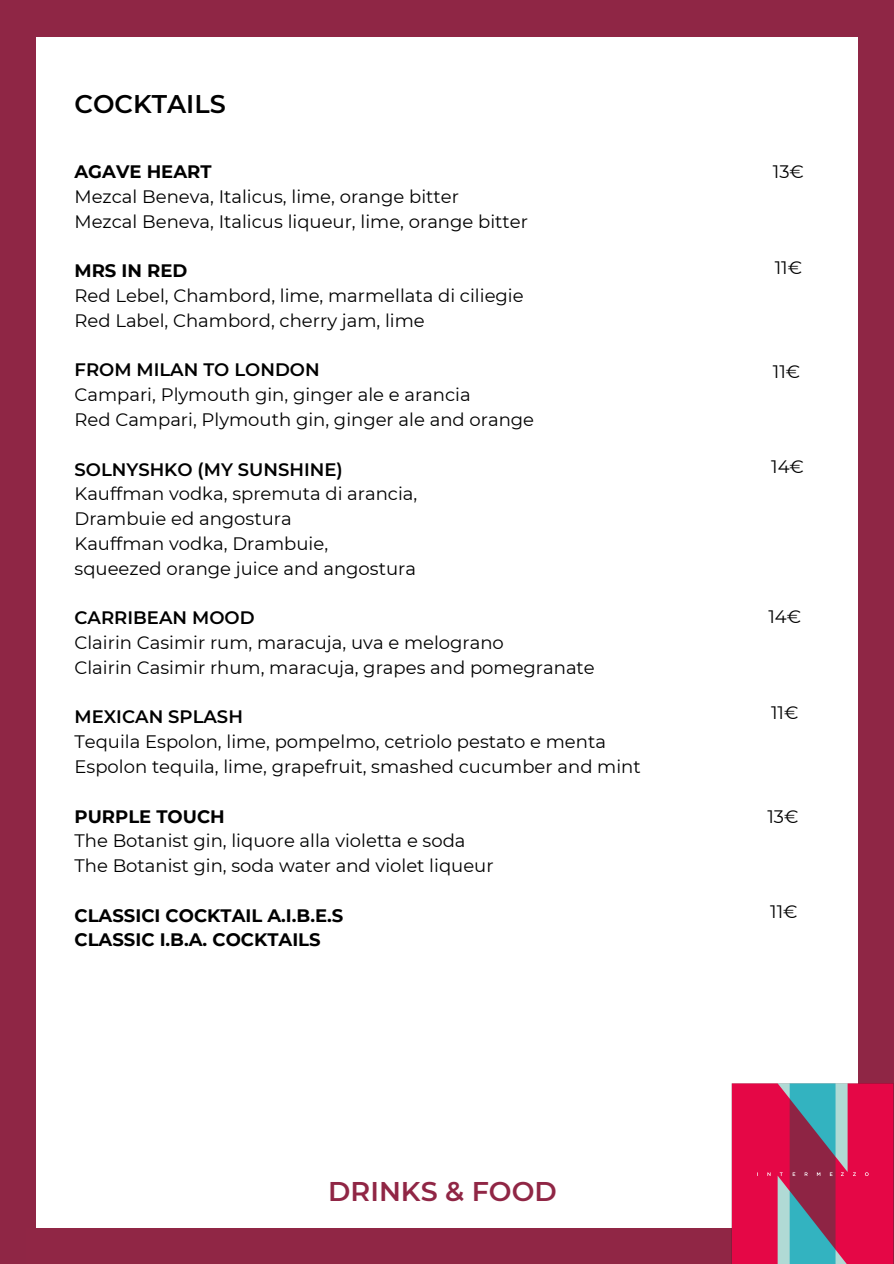
<style>
.page{position:relative;width:894px;height:1264px;background:#fff}
.page>*{position:absolute;margin:0;border:0;box-sizing:border-box;transform-origin:0 0}
.t1{font:600 27px "Montserrat";color:#902645}
.t2{font:600 25.5px "Montserrat";color:#000}
.t3{font:18px "Montserrat";color:#000}
.t4{font:700 18px "Montserrat";color:#000}
.t5{font:600 18px "Montserrat";color:#000}
</style>
<div class="page">
<div style="left:0;top:0;width:893px;height:36px;background:#8f2645"></div>
<div style="left:0;top:0;width:36px;height:1263px;background:#8f2645"></div>
<div style="left:858px;top:0;width:35px;height:1263px;background:#8f2645"></div>
<div style="left:27px;top:1228px;width:866px;height:35px;background:#902645"></div>
<img style="left:731px;top:1083px;width:162px;height:180px">
<p class="t2" style="left:74px;top:88px;width:153px">COCKTAILS</p>
<p class="t4" style="left:74px;top:161px;width:138px">AGAVE HEART</p>
<p class="t3" style="left:74px;top:185px;width:386px">Mezcal Beneva, Italicus, lime, orange bitter</p>
<p class="t3" style="left:74px;top:210px;width:455px">Mezcal Beneva, Italicus liqueur, lime, orange bitter</p>
<p class="t4" style="left:74px;top:260px;width:114px">MRS IN RED</p>
<p class="t3" style="left:74px;top:285px;width:450px">Red Lebel, Chambord, lime, marmellata di ciliegie</p>
<p class="t3" style="left:74px;top:309px;width:351px">Red Label, Chambord, cherry jam, lime</p>
<p class="t5" style="left:74px;top:359px;width:246px">FROM MILAN TO LONDON</p>
<p class="t3" style="left:74px;top:384px;width:397px">Campari, Plymouth gin, ginger ale e arancia</p>
<p class="t3" style="left:74px;top:408px;width:461px">Red Campari, Plymouth gin, ginger ale and orange</p>
<p class="t5" style="left:74px;top:458px;width:270px">SOLNYSHKO (MY SUNSHINE)</p>
<p class="t3" style="left:74px;top:483px;width:344px">Kauffman vodka, spremuta di arancia,</p>
<p class="t3" style="left:74px;top:507px;width:219px">Drambuie ed angostura</p>
<p class="t3" style="left:74px;top:532px;width:255px">Kauffman vodka, Drambuie,</p>
<p class="t3" style="left:74px;top:557px;width:343px">squeezed orange juice and angostura</p>
<p class="t5" style="left:74px;top:607px;width:181px">CARRIBEAN MOOD</p>
<p class="t3" style="left:74px;top:631px;width:431px">Clairin Casimir rum, maracuja, uva e melograno</p>
<p class="t3" style="left:74px;top:656px;width:521px">Clairin Casimir rhum, maracuja, grapes and pomegranate</p>
<p class="t5" style="left:74px;top:706px;width:170px">MEXICAN SPLASH</p>
<p class="t3" style="left:74px;top:730px;width:533px">Tequila Espolon, lime, pompelmo, cetriolo pestato e menta</p>
<p class="t3" style="left:74px;top:755px;width:567px">Espolon tequila, lime, grapefruit, smashed cucumber and mint</p>
<p class="t4" style="left:74px;top:805px;width:152px">PURPLE TOUCH</p>
<p class="t3" style="left:74px;top:829px;width:392px">The Botanist gin, liquore alla violetta e soda</p>
<p class="t3" style="left:74px;top:854px;width:420px">The Botanist gin, soda water and violet liqueur</p>
<p class="t4" style="left:74px;top:904px;width:270px">CLASSICI COCKTAIL A.I.B.E.S</p>
<p class="t4" style="left:74px;top:929px;width:247px">CLASSIC I.B.A. COCKTAILS</p>
<p class="t1" style="left:328px;top:1174px;width:230px">DRINKS &amp; FOOD</p>
<p class="t3" style="left:772px;top:161px;width:33px">13€</p>
<p class="t3" style="left:774px;top:257px;width:29px">11€</p>
<p class="t3" style="left:772px;top:360px;width:29px">11€</p>
<p class="t3" style="left:771px;top:455px;width:34px">14€</p>
<p class="t3" style="left:768px;top:605px;width:34px">14€</p>
<p class="t3" style="left:770px;top:701px;width:29px">11€</p>
<p class="t3" style="left:767px;top:805px;width:33px">13€</p>
<p class="t3" style="left:770px;top:900px;width:29px">11€</p>
</div>
